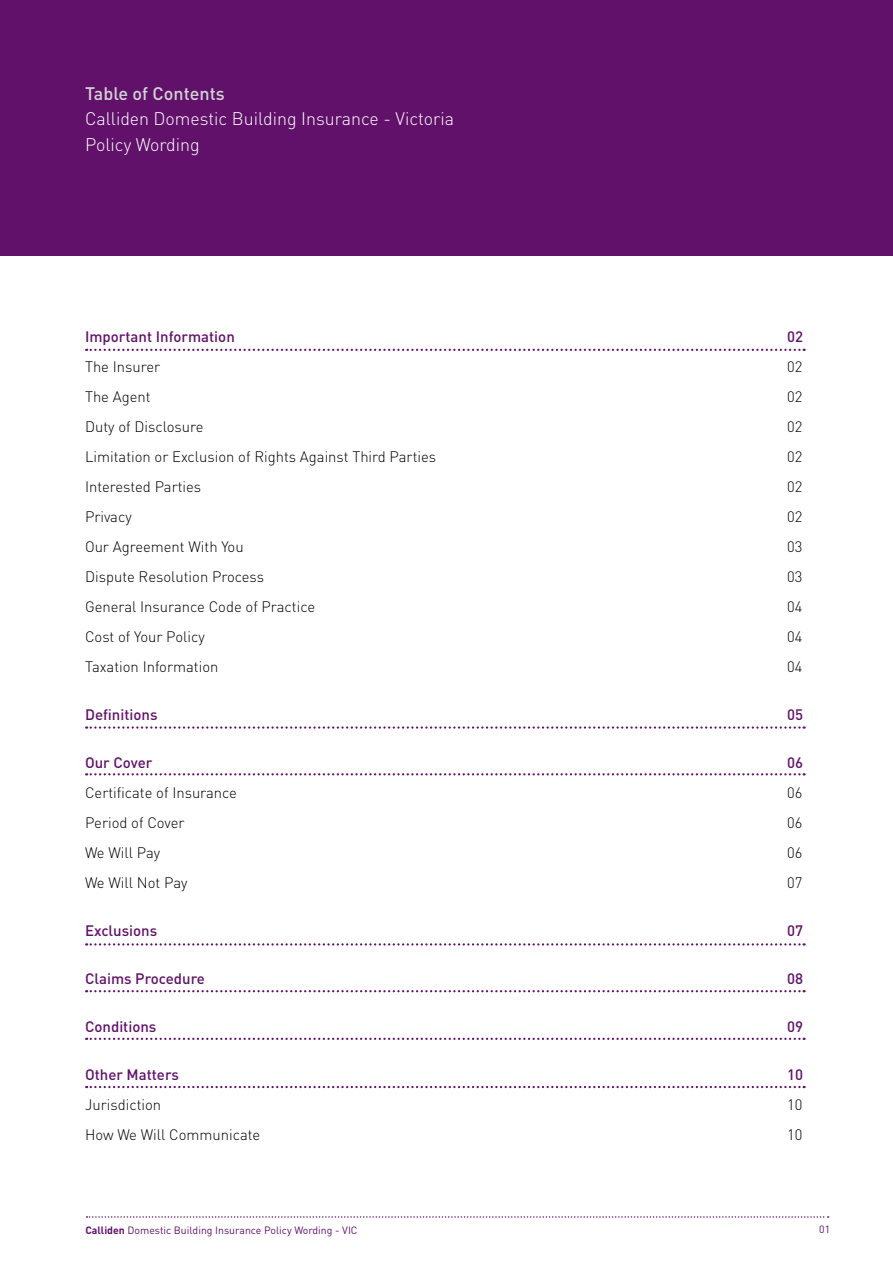
<style>
.page{position:relative;width:893px;height:1263px;background:#fff}
.page>*{position:absolute;margin:0;border:0;box-sizing:border-box;transform-origin:0 0}
.t1{font:300 18px/25.5px "DIN";color:#fff}
.t2{font:500 18px "DIN";color:#d1d3d4}
.t3{font:300 15px "DIN";color:#000}
.t4{font:500 15px "DIN";color:#61116a}
.t5{font:10.5px "DIN";color:#61116a}
.s1{font-weight:700}
</style>
<div class="page">
<svg style="left:87px;top:1216px;width:742px;height:2px"></svg>
<div style="left:0;top:0;width:893px;height:255px;background:#61116a"></div>
<svg style="left:86px;top:349px;width:719px;height:2px"></svg>
<svg style="left:86px;top:726px;width:719px;height:3px"></svg>
<svg style="left:86px;top:773px;width:719px;height:2px"></svg>
<svg style="left:86px;top:943px;width:719px;height:2px"></svg>
<svg style="left:86px;top:990px;width:719px;height:2px"></svg>
<svg style="left:86px;top:1038px;width:719px;height:2px"></svg>
<svg style="left:86px;top:1086px;width:719px;height:2px"></svg>
<p class="t2" style="left:85px;top:82px;width:141px">Table of Contents</p>
<p class="t1" style="left:85px;top:106px;width:371px">Calliden Domestic Building Insurance - Victoria<br>Policy Wording</p>
<p class="t4" style="left:85px;top:326px;width:151px">Important Information</p>
<p class="t4" style="left:787px;top:326px;width:17px">02</p>
<p class="t3" style="left:85px;top:357px;width:77px">The Insurer</p>
<p class="t3" style="left:787px;top:357px;width:17px">02</p>
<p class="t3" style="left:85px;top:387px;width:67px">The Agent</p>
<p class="t3" style="left:787px;top:387px;width:17px">02</p>
<p class="t3" style="left:85px;top:417px;width:120px">Duty of Disclosure</p>
<p class="t3" style="left:787px;top:417px;width:17px">02</p>
<p class="t3" style="left:85px;top:447px;width:353px">Limitation or Exclusion of Rights Against Third Parties</p>
<p class="t3" style="left:787px;top:447px;width:17px">02</p>
<p class="t3" style="left:85px;top:477px;width:118px">Interested Parties</p>
<p class="t3" style="left:787px;top:477px;width:17px">02</p>
<p class="t3" style="left:85px;top:507px;width:48px">Privacy</p>
<p class="t3" style="left:787px;top:507px;width:17px">02</p>
<p class="t3" style="left:85px;top:537px;width:160px">Our Agreement With You</p>
<p class="t3" style="left:787px;top:537px;width:17px">03</p>
<p class="t3" style="left:85px;top:567px;width:181px">Dispute Resolution Process</p>
<p class="t3" style="left:787px;top:567px;width:17px">03</p>
<p class="t3" style="left:85px;top:597px;width:232px">General Insurance Code of Practice</p>
<p class="t3" style="left:787px;top:597px;width:17px">04</p>
<p class="t3" style="left:85px;top:627px;width:121px">Cost of Your Policy</p>
<p class="t3" style="left:787px;top:627px;width:17px">04</p>
<p class="t3" style="left:85px;top:657px;width:135px">Taxation Information</p>
<p class="t3" style="left:787px;top:657px;width:17px">04</p>
<p class="t4" style="left:85px;top:704px;width:74px">Definitions</p>
<p class="t4" style="left:787px;top:704px;width:17px">05</p>
<p class="t4" style="left:85px;top:752px;width:69px">Our Cover</p>
<p class="t4" style="left:787px;top:752px;width:17px">06</p>
<p class="t3" style="left:85px;top:783px;width:154px">Certificate of Insurance</p>
<p class="t3" style="left:787px;top:783px;width:17px">06</p>
<p class="t3" style="left:85px;top:813px;width:101px">Period of Cover</p>
<p class="t3" style="left:787px;top:813px;width:17px">06</p>
<p class="t3" style="left:85px;top:843px;width:77px">We Will Pay</p>
<p class="t3" style="left:787px;top:843px;width:17px">06</p>
<p class="t3" style="left:85px;top:873px;width:104px">We Will Not Pay</p>
<p class="t3" style="left:787px;top:873px;width:17px">07</p>
<p class="t4" style="left:85px;top:920px;width:74px">Exclusions</p>
<p class="t4" style="left:787px;top:920px;width:17px">07</p>
<p class="t4" style="left:85px;top:968px;width:121px">Claims Procedure</p>
<p class="t4" style="left:787px;top:968px;width:17px">08</p>
<p class="t4" style="left:85px;top:1016px;width:73px">Conditions</p>
<p class="t4" style="left:787px;top:1016px;width:17px">09</p>
<p class="t4" style="left:85px;top:1064px;width:95px">Other Matters</p>
<p class="t4" style="left:787px;top:1064px;width:17px">10</p>
<p class="t3" style="left:85px;top:1095px;width:78px">Jurisdiction</p>
<p class="t3" style="left:787px;top:1095px;width:17px">10</p>
<p class="t3" style="left:85px;top:1125px;width:177px">How We Will Communicate</p>
<p class="t3" style="left:787px;top:1125px;width:17px">10</p>
<p class="t5" style="left:85px;top:1223px;width:274px"><span class="s1">Calliden</span> Domestic Building Insurance Policy Wording - VIC</p>
<p class="t5" style="left:819px;top:1223px;width:12px">01</p>
</div>
